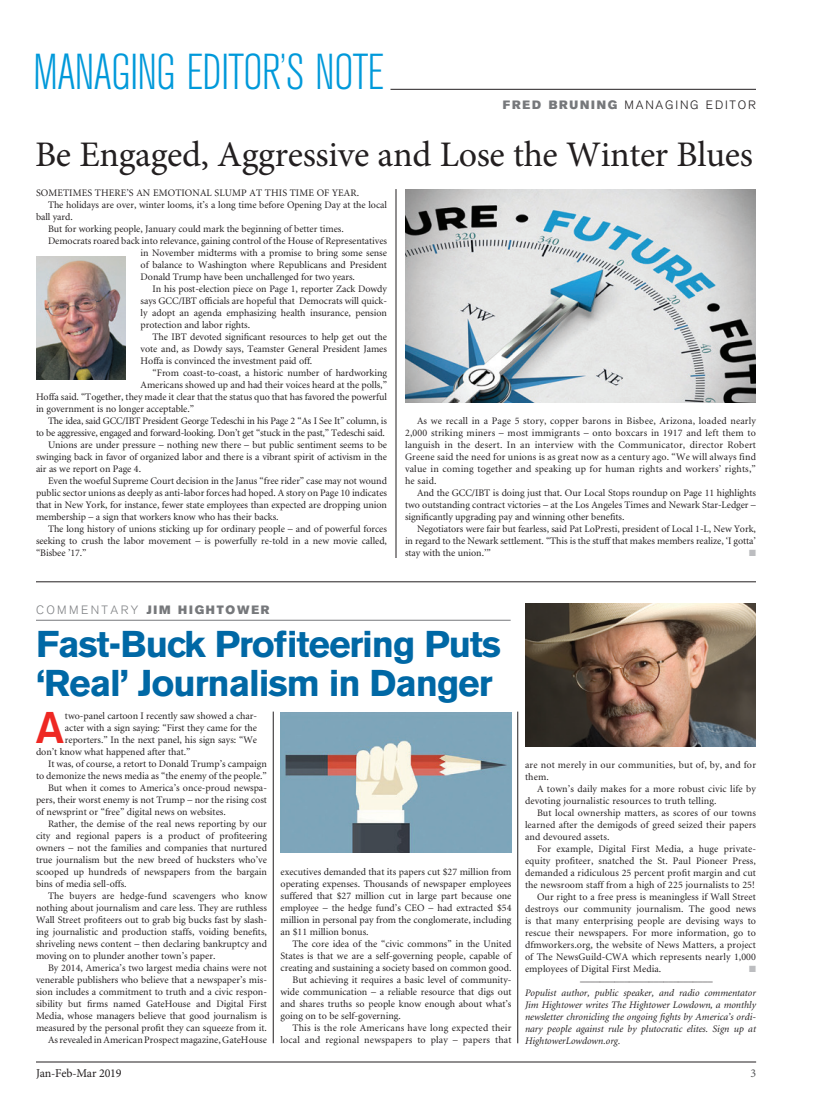
<style>
.page{position:relative;width:819px;height:1116px;background:#fff}
.page>*{position:absolute;margin:0;border:0;box-sizing:border-box;transform-origin:0 0}
.t1{font:300 condensed 50px "Akzidenz Grotesk BE";letter-spacing:-.02em;color:#0099da}
.Body{font:500 44px "Akzidenz Grotesk BE";color:#ee2823}
.Page_1_Main_Head{font:700 37px/39px "Akzidenz Grotesk BE";letter-spacing:-.03em;color:#0068a5}
.Headline_SERIF{font:36px "Minion Pro";letter-spacing:-.01em;color:#231f20}
.t2{font:300 12px "Akzidenz Grotesk BE";letter-spacing:.15em;color:#231f20}
.Box_Head{font:12px "Akzidenz Grotesk BE Super";letter-spacing:.15em;color:#76787b}
.t3{font:12px "Minion Pro";letter-spacing:-.015em;color:#231f20}
.t4{font:12px "Minion Pro";color:#57585a}
.Body-2{font:10px/12px "Minion";letter-spacing:-.005em;color:#231f20;text-align:justify}
.Body-3{font:italic 10px/12px "Minion";color:#231f20;text-align:justify}
.Body-4{font:10px/12px "Minion";letter-spacing:.02em;color:#231f20;text-align:right}
.Body-5{font:9px "Zapf Dingbats ITC";color:#bcbdc0}
.s1{font-family:"Akzidenz Grotesk BE Super";font-weight:400;color:#76787b}
.s2{font-family:"Akzidenz Grotesk BE Light Os F";color:#808285}
</style>
<div class="page">
<hr style="left:36px;top:1062px;width:720px;height:1px;background:#231f20">
<hr style="left:390px;top:89px;width:366px;height:1px;background:#231f20">
<hr style="left:396px;top:189px;width:1px;height:369px;background:#231f20">
<hr style="left:273px;top:712px;width:1px;height:331px;background:#231f20">
<hr style="left:518px;top:712px;width:1px;height:331px;background:#231f20">
<img style="left:36px;top:257px;width:90px;height:122px">
<hr style="left:36px;top:620px;width:475px;height:1px;background:#76787b">
<hr style="left:36px;top:582px;width:720px;height:1px;background:#231f20">
<img style="left:525px;top:604px;width:231px;height:143px">
<img style="left:405px;top:189px;width:351px;height:214px">
<img style="left:280px;top:713px;width:231px;height:140px">
<p class="t1" style="left:33px;top:45px;width:353px">MANAGING EDITOR’S NOTE</p>
<p class="t2" style="left:503px;top:98px;width:255px"><span class="s1">FRED BRUNING</span> MANAGING EDITOR</p>
<p class="Headline_SERIF" style="left:35px;top:131px;width:720px">Be Engaged, Aggressive and Lose the Winter Blues</p>
<p class="Body-2" style="left:36px;top:188px;width:325px">SOMETIMES THERE’S AN EMOTIONAL SLUMP AT THIS TIME OF YEAR.</p>
<p class="Body-2" style="left:36px;top:200px;width:353px;text-indent:12px">The holidays are over, winter looms, it’s a long time before Opening Day at the local ball yard.</p>
<p class="Body-2" style="left:48px;top:224px;width:297px">But for working people, January could mark the beginning of better times.</p>
<p class="Body-2" style="left:141px;top:236px;width:248px;text-indent:-93px">Democrats roared back into relevance, gaining control of the House of Representatives in November midterms with a promise to bring some sense of balance to Washington where Republicans and President Donald Trump have been unchallenged for two years.</p>
<p class="Body-2" style="left:141px;top:284px;width:248px;text-indent:12px">In his post-election piece on Page 1, reporter Zack Dowdy says GCC/IBT officials are hopeful that Democrats will quick&shy;ly adopt an agenda emphasizing health insurance, pension protection and labor rights.</p>
<p class="Body-2" style="left:141px;top:332px;width:248px;text-indent:12px">The IBT devoted significant resources to help get out the vote and, as Dowdy says, Teamster General President James Hoffa is convinced the investment paid off.</p>
<p class="Body-2" style="left:153px;top:368px;width:236px">“From coast-to-coast, a historic number of hardworking</p>
<p class="Body-2" style="left:141px;top:380px;width:248px">Americans showed up and had their voices heard at the polls,”</p>
<p class="Body-2" style="left:36px;top:392px;width:353px">Hoffa said. “Together, they made it clear that the status quo that has favored the powerful</p>
<p class="Body-2" style="left:36px;top:404px;width:160px">in government is no longer acceptable.”</p>
<p class="Body-2" style="left:36px;top:416px;width:352px;text-align:right">The idea, said GCC/IBT President George Tedeschi in his Page 2 “As I See It” column, is<br>to be aggressive, engaged and forward-looking. Don’t get “stuck in the past,” Tedeschi said.</p>
<p class="Body-2" style="left:36px;top:440px;width:353px;text-indent:12px">Unions are under pressure – nothing new there – but public sentiment seems to be swinging back in favor of organized labor and there is a vibrant spirit of activism in the air as we report on Page 4.</p>
<p class="Body-2" style="left:36px;top:476px;width:353px;text-indent:12px">Even the woeful Supreme Court decision in the Janus “free rider” case may not wound public sector unions as deeply as anti-labor forces had hoped. A story on Page 10 indicates that in New York, for instance, fewer state employees than expected are dropping union membership – a sign that workers know who has their backs.</p>
<p class="Body-2" style="left:36px;top:524px;width:353px;text-indent:12px">The long history of unions sticking up for ordinary people – and of powerful forces seeking to crush the labor movement – is powerfully re-told in a new movie called, “Bisbee ’17.”</p>
<p class="Body-2" style="left:405px;top:415px;width:353px;text-indent:12px">As we recall in a Page 5 story, copper barons in Bisbee, Arizona, loaded nearly 2,000 striking miners – most immigrants – onto boxcars in 1917 and left them to languish in the desert. In an interview with the Communicator, director Robert Greene said the need for unions is as great now as a century ago. “We will always find value in coming together and speaking up for human rights and workers’ rights,” he said.</p>
<p class="Body-2" style="left:405px;top:487px;width:352px;text-indent:12px">And the GCC/IBT is doing just that. Our Local Stops roundup on Page 11 highlights two outstanding contract victories – at the Los Angeles Times and Newark Star-Ledger – significantly upgrading pay and winning other benefits.</p>
<p class="Body-2" style="left:405px;top:523px;width:353px;text-indent:12px">Negotiators were fair but fearless, said Pat LoPresti, president of Local 1-L, New York, in regard to the Newark settlement. “This is the stuff that makes members realize, ‘I gotta’ stay with the union.’”</p>
<p class="Body-5" style="left:749px;top:549px;width:8px">■</p>
<p class="Box_Head" style="left:36px;top:603px;width:235px"><span class="s2">COMMENTARY</span> JIM HIGHTOWER</p>
<p class="Page_1_Main_Head" style="left:36px;top:625px;width:467px">Fast-Buck Profiteering Puts ‘Real’ Journalism in Danger</p>
<p class="Body" style="left:36px;top:701px;width:30px">A</p>
<p class="Body-2" style="left:65px;top:710px;width:194px">two-panel cartoon I recently saw showed a char-</p>
<p class="Body-2" style="left:65px;top:722px;width:194px">acter with a sign saying: “First they came for the</p>
<p class="Body-2" style="left:65px;top:734px;width:194px">reporters.” In the next panel, his sign says: “We</p>
<p class="Body-2" style="left:36px;top:746px;width:156px">don’t know what happened after that.”</p>
<p class="Body-2" style="left:36px;top:758px;width:232px;text-align:right">It was, of course, a retort to Donald Trump’s campaign<br>to demonize the news media as “the enemy of the people.”</p>
<p class="Body-2" style="left:36px;top:782px;width:233px;text-indent:12px">But when it comes to America’s once-proud newspa&shy;pers, their worst enemy is not Trump – nor the rising cost of newsprint or “free” digital news on websites.</p>
<p class="Body-2" style="left:36px;top:818px;width:233px;text-indent:12px">Rather, the demise of the real news reporting by our city and regional papers is a product of profiteering owners – not the families and companies that nurtured true journalism but the new breed of hucksters who’ve scooped up hundreds of newspapers from the bargain bins of media sell-offs.</p>
<p class="Body-2" style="left:36px;top:890px;width:233px;text-indent:12px">The buyers are hedge-fund scavengers who know nothing about journalism and care less. They are ruthless Wall Street profiteers out to grab big bucks fast by slash&shy;ing journalistic and production staffs, voiding benefits, shriveling news content – then declaring bankruptcy and moving on to plunder another town’s paper.</p>
<p class="Body-2" style="left:36px;top:962px;width:233px;text-indent:12px">By 2014, America’s two largest media chains were not venerable publishers who believe that a newspaper’s mis&shy;sion includes a commitment to truth and a civic respon&shy;sibility but firms named GateHouse and Digital First Media, whose managers believe that good journalism is measured by the personal profit they can squeeze from it.</p>
<p class="Body-2" style="left:48px;top:1034px;width:220px">As revealed in American Prospect magazine, GateHouse</p>
<p class="Body-2" style="left:280px;top:867px;width:233px">executives demanded that its papers cut $27 million from operating expenses. Thousands of newspaper employees suffered that $27 million cut in large part because one employee – the hedge fund’s CEO – had extracted $54 million in personal pay from the conglomerate, including an $11 million bonus.</p>
<p class="Body-2" style="left:280px;top:939px;width:233px;text-indent:12px">The core idea of the “civic commons” in the United States is that we are a self-governing people, capable of creating and sustaining a society based on common good.</p>
<p class="Body-2" style="left:280px;top:975px;width:233px;text-indent:12px">But achieving it requires a basic level of community&shy;wide communication – a reliable resource that digs out and shares truths so people know enough about what’s going on to be self-governing.</p>
<p class="Body-4" style="left:280px;top:1023px;width:233px">This is the role Americans have long expected their local and regional newspapers to play – papers that</p>
<p class="Body-4" style="left:525px;top:759px;width:233px;text-align:left">are not merely in our communities, but of, by, and for them.</p>
<p class="Body-2" style="left:525px;top:783px;width:233px;text-indent:12px">A town’s daily makes for a more robust civic life by devoting journalistic resources to truth telling.</p>
<p class="Body-2" style="left:525px;top:807px;width:233px;text-indent:12px">But local ownership matters, as scores of our towns learned after the demigods of greed seized their papers and devoured assets.</p>
<p class="Body-2" style="left:525px;top:843px;width:233px;text-indent:12px">For example, Digital First Media, a huge private&shy;equity profiteer, snatched the St. Paul Pioneer Press, demanded a ridiculous 25 percent profit margin and cut the newsroom staff from a high of 225 journalists to 25!</p>
<p class="Body-2" style="left:525px;top:891px;width:233px;text-indent:12px">Our right to a free press is meaningless if Wall Street destroys our community journalism. The good news is that many enterprising people are devising ways to rescue their newspapers. For more information, go to dfmworkers.org, the website of News Matters, a project of The NewsGuild-CWA which represents nearly 1,000 employees of Digital First Media.</p>
<p class="Body-5" style="left:749px;top:964px;width:8px">■</p>
<p class="Body-2" style="left:580px;top:972px;width:134px">___________________________</p>
<p class="Body-3" style="left:525px;top:987px;width:233px">Populist author, public speaker, and radio commentator Jim Hightower writes The Hightower Lowdown, a monthly newsletter chronicling the ongoing fights by America’s ordi&shy;nary people against rule by plutocratic elites. Sign up at HightowerLowdown.org.</p>
<p class="t3" style="left:36px;top:1065px;width:87px">Jan-Feb-Mar 2019</p>
<p class="t4" style="left:750px;top:1065px;width:7px">3</p>
</div>
